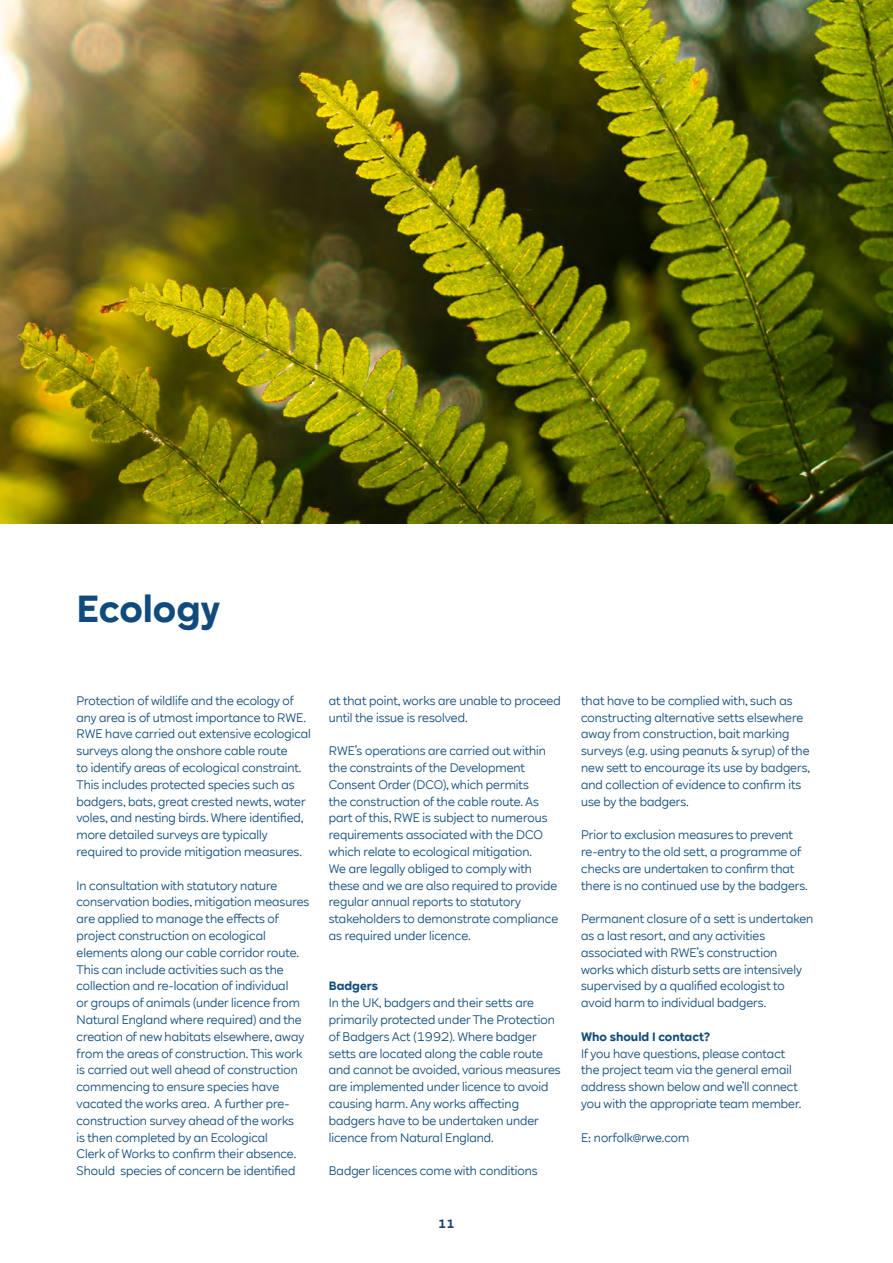
<style>
.page{position:relative;width:893px;height:1263px;background:#fff}
.page>*{position:absolute;margin:0;border:0;box-sizing:border-box;transform-origin:0 0}
.RWE_Headline_White{font:700 37.5px "RWE Sans";color:#104b7b}
.RWE_Headline_White-2{font:12px/16.8px "RWE Sans";color:#104b7b}
.RWE_Headline_White-3{font:700 12px "RWE Sans";color:#104b7b}
.t1{font:700 12px "RWE Sans";color:#1d4477}
</style>
<div class="page">
<img style="left:0;top:0;width:893px;height:523px">
<p class="RWE_Headline_White" style="left:77px;top:585px;width:145px">Ecology</p>
<p class="RWE_Headline_White-2" style="left:77px;top:692px;width:236px">Protection of wildlife and the ecology of any area is of utmost importance to RWE.<br>RWE have carried out extensive ecological surveys along the onshore cable route<br>to identify areas of ecological constraint.<br>This includes protected species such as badgers, bats, great crested newts, water voles, and nesting birds. Where identified, more detailed surveys are typically required to provide mitigation measures.</p>
<p class="RWE_Headline_White-2" style="left:77px;top:877px;width:234px">In consultation with statutory nature conservation bodies, mitigation measures are applied to manage the effects of project construction on ecological elements along our cable corridor route.<br>This can include activities such as the collection and re-location of individual<br>or groups of animals (under licence from Natural England where required) and the creation of new habitats elsewhere, away from the areas of construction. This work is carried out well ahead of construction commencing to ensure species have vacated the works area. A further pre&shy;construction survey ahead of the works<br>is then completed by an Ecological<br>Clerk of Works to confirm their absence.<br>Should species of concern be identified</p>
<p class="RWE_Headline_White-2" style="left:329px;top:692px;width:233px">at that point, works are unable to proceed until the issue is resolved.</p>
<p class="RWE_Headline_White-2" style="left:329px;top:743px;width:231px">RWE’s operations are carried out within the constraints of the Development Consent Order (DCO), which permits<br>the construction of the cable route. As part of this, RWE is subject to numerous requirements associated with the DCO which relate to ecological mitigation.<br>We are legally obliged to comply with these and we are also required to provide regular annual reports to statutory stakeholders to demonstrate compliance as required under licence.</p>
<p class="RWE_Headline_White-3" style="left:329px;top:978px;width:51px">Badgers</p>
<p class="RWE_Headline_White-2" style="left:329px;top:995px;width:233px">In the UK, badgers and their setts are primarily protected under The Protection of Badgers Act (1992). Where badger setts are located along the cable route and cannot be avoided, various measures are implemented under licence to avoid causing harm. Any works affecting badgers have to be undertaken under licence from Natural England.</p>
<p class="RWE_Headline_White-2" style="left:329px;top:1163px;width:210px">Badger licences come with conditions</p>
<p class="t1" style="left:438px;top:1216px;width:18px">11</p>
<p class="RWE_Headline_White-2" style="left:581px;top:692px;width:231px">that have to be complied with, such as constructing alternative setts elsewhere away from construction, bait marking surveys (e.g. using peanuts &amp; syrup) of the new sett to encourage its use by badgers, and collection of evidence to confirm its use by the badgers.</p>
<p class="RWE_Headline_White-2" style="left:581px;top:827px;width:228px">Prior to exclusion measures to prevent re-entry to the old sett, a programme of checks are undertaken to confirm that there is no continued use by the badgers.</p>
<p class="RWE_Headline_White-2" style="left:581px;top:911px;width:234px">Permanent closure of a sett is undertaken as a last resort, and any activities associated with RWE’s construction<br>works which disturb setts are intensively supervised by a qualified ecologist to avoid harm to individual badgers.</p>
<p class="RWE_Headline_White-3" style="left:581px;top:1029px;width:131px">Who should I contact?</p>
<p class="RWE_Headline_White-2" style="left:581px;top:1045px;width:222px">If you have questions, please contact the project team via the general email address shown below and we’ll connect you with the appropriate team member.</p>
<p class="RWE_Headline_White-2" style="left:581px;top:1129px;width:110px">E: norfolk@rwe.com</p>
</div>
